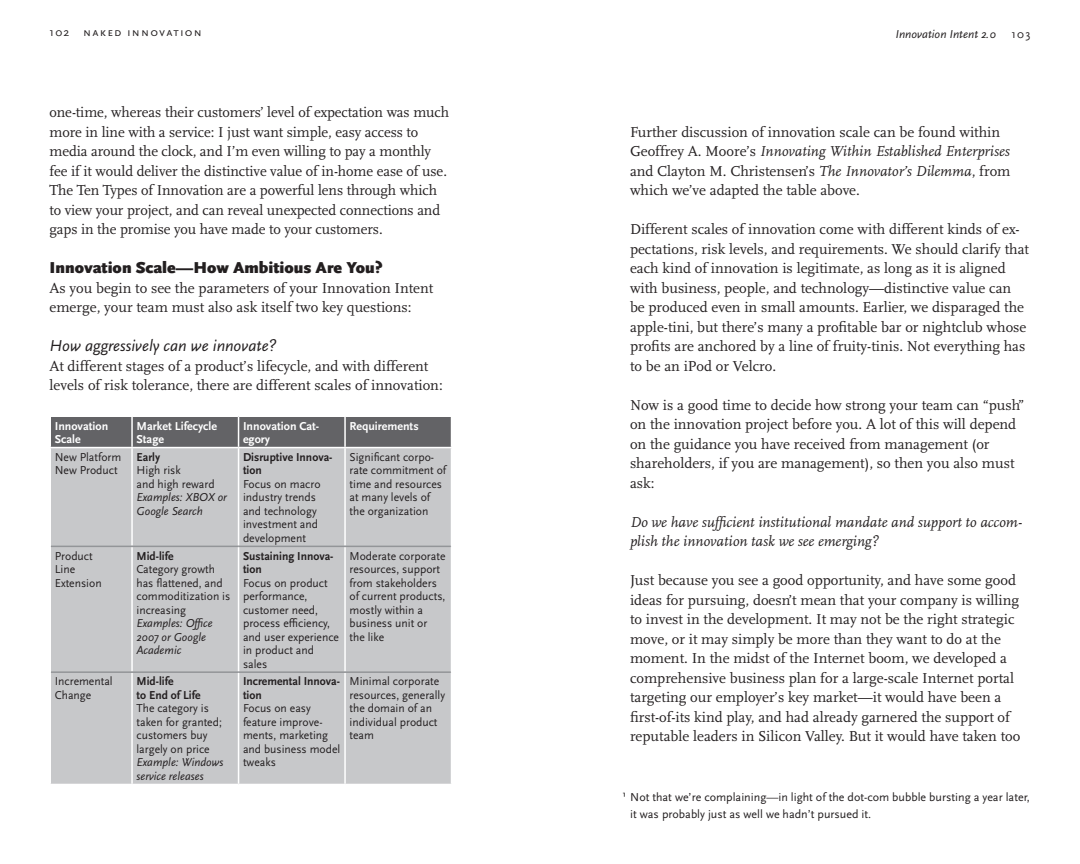
<style>
.page{position:relative;width:1080px;height:864px;background:#fff}
.page>*{position:absolute;margin:0;border:0;box-sizing:border-box;transform-origin:0 0}
._2_Subhead{font:900 16.5px "Scala Sans Pro";color:#231f20}
._2_Subhead_2{font:italic 16.5px "Scala Sans Pro";color:#231f20}
.t1{font:15px/19.5px "Scala";color:#231f20}
.t2{font:italic 15px/19.5px "Scala";color:#231f20}
._4_Footnote{font:12px/13.5px "Scala Sans Pro";color:#231f20}
.Running_Hed_Verso{font:italic 12px/13.5px "Scala Sans Pro";color:#231f20}
.t3{font:700 12px/13.5px "Scala Sans Pro";color:#231f20}
.t4{font:700 12px/13.5px "Scala Sans Pro";color:#fff}
._4_Footnote-2{font:12px "Scala Sans Pro";letter-spacing:.1em;color:#231f20}
.s1{font-style:normal}
.s2{font-style:italic}
</style>
<div class="page">
<div style="left:51px;top:417px;width:400px;height:30px;background:#636366"></div>
<div style="left:51px;top:448px;width:400px;height:336px;background:#c7c8ca"></div>
<hr style="left:131px;top:417px;width:2px;height:30px;background:#fff">
<hr style="left:238px;top:417px;width:1px;height:30px;background:#fff">
<hr style="left:344px;top:417px;width:2px;height:30px;background:#fff">
<hr style="left:131px;top:448px;width:2px;height:98px;background:#fff">
<hr style="left:238px;top:448px;width:1px;height:98px;background:#fff">
<hr style="left:344px;top:448px;width:2px;height:98px;background:#fff">
<hr style="left:131px;top:547px;width:2px;height:124px;background:#fff">
<hr style="left:238px;top:547px;width:1px;height:124px;background:#fff">
<hr style="left:344px;top:547px;width:2px;height:124px;background:#fff">
<hr style="left:131px;top:673px;width:2px;height:111px;background:#fff">
<hr style="left:238px;top:673px;width:1px;height:111px;background:#fff">
<hr style="left:344px;top:673px;width:2px;height:111px;background:#fff">
<hr style="left:51px;top:546px;width:81px;height:1px;background:#939598">
<hr style="left:132px;top:546px;width:107px;height:1px;background:#939598">
<hr style="left:239px;top:546px;width:106px;height:1px;background:#939598">
<hr style="left:345px;top:546px;width:106px;height:1px;background:#939598">
<hr style="left:51px;top:671px;width:81px;height:2px;background:#939598">
<hr style="left:132px;top:671px;width:107px;height:2px;background:#939598">
<hr style="left:239px;top:671px;width:106px;height:2px;background:#939598">
<hr style="left:345px;top:671px;width:106px;height:2px;background:#939598">
<p class="_4_Footnote-2" style="left:50px;top:25px;width:154px">102 naked innovation</p>
<p class="t1" style="left:50px;top:103px;width:401px">one-time, whereas their customers’ level of expectation was much more in line with a service: I just want simple, easy access to media around the clock, and I’m even willing to pay a monthly fee if it would deliver the distinctive value of in-home ease of use.<br>The Ten Types of Innovation are a powerful lens through which to view your project, and can reveal unexpected connections and gaps in the promise you have made to your customers.</p>
<p class="_2_Subhead" style="left:50px;top:258px;width:335px">Innovation Scale—How Ambitious Are You?</p>
<p class="t1" style="left:50px;top:278px;width:385px">As you begin to see the parameters of your Innovation Intent emerge, your team must also ask itself two key questions:</p>
<p class="_2_Subhead_2" style="left:50px;top:336px;width:229px">How aggressively can we innovate?</p>
<p class="t1" style="left:50px;top:356px;width:395px">At different stages of a product’s lifecycle, and with different levels of risk tolerance, there are different scales of innovation:</p>
<p class="t4" style="left:55px;top:419px;width:55px">Innovation<br>Scale</p>
<p class="t4" style="left:137px;top:419px;width:82px">Market Lifecycle<br>Stage</p>
<p class="t4" style="left:243px;top:419px;width:78px">Innovation Cat&shy;egory</p>
<p class="t4" style="left:350px;top:419px;width:71px">Requirements</p>
<p class="_4_Footnote" style="left:55px;top:450px;width:68px">New Platform</p>
<p class="_4_Footnote" style="left:55px;top:464px;width:64px">New Product</p>
<p class="_4_Footnote" style="left:350px;top:450px;width:99px">Significant corpo&shy;rate commitment of time and resources at many levels of the organization</p>
<p class="t3" style="left:137px;top:450px;width:25px">Early</p>
<p class="_4_Footnote" style="left:137px;top:464px;width:46px">High risk</p>
<p class="_4_Footnote" style="left:137px;top:477px;width:80px">and high reward</p>
<p class="Running_Hed_Verso" style="left:137px;top:491px;width:92px">Examples: XBOX or</p>
<p class="Running_Hed_Verso" style="left:137px;top:504px;width:68px">Google Search</p>
<p class="t3" style="left:243px;top:450px;width:91px">Disruptive Innova&shy;tion</p>
<p class="_4_Footnote" style="left:243px;top:477px;width:79px">Focus on macro</p>
<p class="_4_Footnote" style="left:243px;top:491px;width:74px">industry trends</p>
<p class="_4_Footnote" style="left:243px;top:504px;width:75px">and technology</p>
<p class="_4_Footnote" style="left:243px;top:518px;width:77px">investment and</p>
<p class="_4_Footnote" style="left:243px;top:531px;width:64px">development</p>
<p class="_4_Footnote" style="left:55px;top:549px;width:39px">Product</p>
<p class="_4_Footnote" style="left:55px;top:562px;width:22px">Line</p>
<p class="_4_Footnote" style="left:55px;top:576px;width:48px">Extension</p>
<p class="_4_Footnote" style="left:55px;top:675px;width:59px">Incremental</p>
<p class="_4_Footnote" style="left:55px;top:688px;width:38px">Change</p>
<p class="t3" style="left:137px;top:549px;width:38px">Mid-life</p>
<p class="_4_Footnote" style="left:137px;top:562px;width:80px">Category growth</p>
<p class="_4_Footnote" style="left:137px;top:576px;width:88px">has flattened, and</p>
<p class="_4_Footnote" style="left:137px;top:589px;width:95px">commoditization is</p>
<p class="_4_Footnote" style="left:137px;top:603px;width:51px">increasing</p>
<p class="Running_Hed_Verso" style="left:137px;top:616px;width:78px">Examples: Office<br>2007 or Google<br>Academic</p>
<p class="t3" style="left:137px;top:675px;width:38px">Mid-life</p>
<p class="t3" style="left:137px;top:688px;width:65px">to End of Life</p>
<p class="_4_Footnote" style="left:137px;top:702px;width:87px">The category is taken for granted; customers buy largely on price</p>
<p class="Running_Hed_Verso" style="left:137px;top:756px;width:88px">Example: Windows service releases</p>
<p class="t3" style="left:243px;top:549px;width:92px">Sustaining Innova&shy;tion</p>
<p class="_4_Footnote" style="left:243px;top:576px;width:86px">Focus on product</p>
<p class="_4_Footnote" style="left:243px;top:589px;width:66px">performance,</p>
<p class="_4_Footnote" style="left:243px;top:603px;width:77px">customer need,</p>
<p class="_4_Footnote" style="left:243px;top:616px;width:88px">process efficiency,</p>
<p class="_4_Footnote" style="left:243px;top:630px;width:98px">and user experience</p>
<p class="_4_Footnote" style="left:243px;top:643px;width:72px">in product and sales</p>
<p class="t3" style="left:243px;top:675px;width:99px">Incremental Innova&shy;tion</p>
<p class="_4_Footnote" style="left:243px;top:702px;width:99px">Focus on easy feature improve&shy;ments, marketing and business model tweaks</p>
<p class="_4_Footnote" style="left:350px;top:549px;width:97px">Moderate corporate resources, support from stakeholders of current products, mostly within a business unit or the like</p>
<p class="_4_Footnote" style="left:350px;top:675px;width:97px">Minimal corporate resources, generally the domain of an individual product team</p>
<p class="Running_Hed_Verso" style="left:896px;top:27px;width:137px">Innovation Intent 2.0 <span class="s1">103</span></p>
<p class="t1" style="left:630px;top:122px;width:382px">Further discussion of innovation scale can be found within Geoffrey A. Moore’s <span class="s2">Innovating Within Established Enterprises </span>and Clayton M. Christensen’s <span class="s2">The Innovator’s Dilemma</span>, from which we’ve adapted the table above.</p>
<p class="t1" style="left:630px;top:220px;width:401px">Different scales of innovation come with different kinds of ex&shy;pectations, risk levels, and requirements. We should clarify that each kind of innovation is legitimate, as long as it is aligned with business, people, and technology—distinctive value can be produced even in small amounts. Earlier, we disparaged the apple-tini, but there’s many a profitable bar or nightclub whose profits are anchored by a line of fruity-tinis. Not everything has to be an iPod or Velcro.</p>
<p class="t1" style="left:630px;top:395px;width:396px">Now is a good time to decide how strong your team can “push” on the innovation project before you. A lot of this will depend on the guidance you have received from management (or shareholders, if you are management), so then you also must ask:</p>
<p class="t2" style="left:630px;top:512px;width:393px">Do we have sufficient institutional mandate and support to accom&shy;plish the innovation task we see emerging?</p>
<p class="t1" style="left:630px;top:571px;width:392px">Just because you see a good opportunity, and have some good ideas for pursuing, doesn’t mean that your company is willing to invest in the development. It may not be the right strategic move, or it may simply be more than they want to do at the moment. In the midst of the Internet boom, we developed a comprehensive business plan for a large-scale Internet portal targeting our employer’s key market—it would have been a first-of-its kind play, and had already garnered the support of reputable leaders in Silicon Valley. But it would have taken too</p>
<p class="_4_Footnote" style="left:630px;top:789px;width:401px;line-height:16.5px;text-indent:-8px">1 Not that we’re complaining—in light of the dot-com bubble bursting a year later, it was probably just as well we hadn’t pursued it.</p>
</div>
